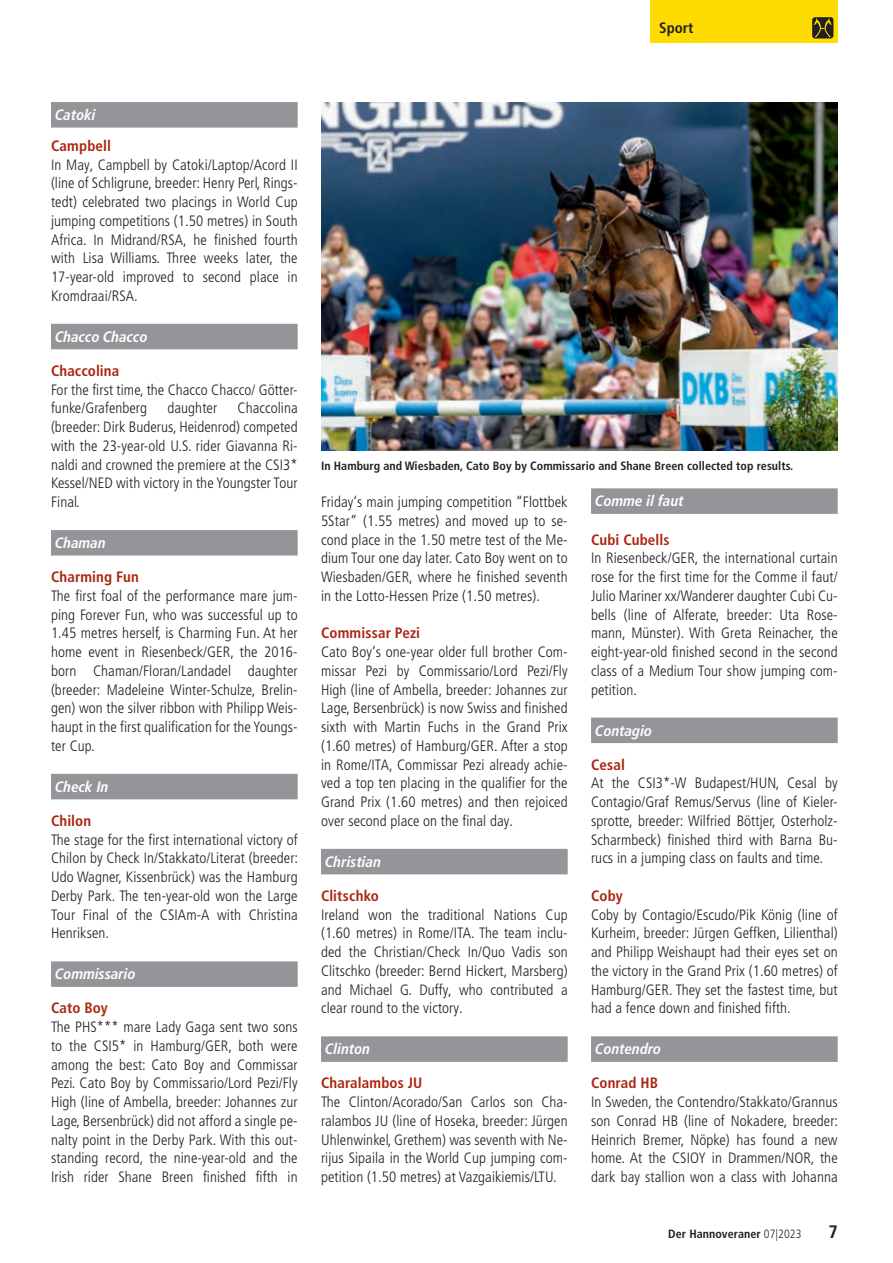
<style>
.page{position:relative;width:893px;height:1263px;background:#fff}
.page>*{position:absolute;margin:0;border:0;box-sizing:border-box;transform-origin:0 0}
.t1{font:700 condensed 18px "Frutiger LT Pro";color:#231f20}
.t2{font:300 condensed 15px/18.8px "Frutiger LT Pro";letter-spacing:.005em;color:#231f20;text-align:justify}
.t3{font:700 condensed 15px "Frutiger LT Pro";letter-spacing:.005em;color:#aa2612}
.t4{font:italic 700 condensed 15px "Frutiger LT Pro";color:#fff}
.t5{font:700 condensed 15px "Frutiger LT Pro";letter-spacing:.005em;color:#231f20}
.t6{font:700 condensed 12px "Frutiger LT Pro";letter-spacing:.005em;color:#231f20}
.s1{font-weight:300}
</style>
<div class="page">
<div style="left:651px;top:0;width:187px;height:43px;background:#ffdc01"></div>
<svg style="left:812px;top:17px;width:21px;height:21px"></svg>
<div style="left:51px;top:102px;width:247px;height:26px;background:#939598"></div>
<div style="left:51px;top:324px;width:247px;height:25px;background:#939598"></div>
<div style="left:51px;top:530px;width:247px;height:26px;background:#939598"></div>
<div style="left:51px;top:774px;width:247px;height:25px;background:#939598"></div>
<div style="left:51px;top:961px;width:247px;height:26px;background:#939598"></div>
<div style="left:321px;top:849px;width:247px;height:25px;background:#939598"></div>
<div style="left:321px;top:1036px;width:247px;height:26px;background:#939598"></div>
<div style="left:591px;top:488px;width:247px;height:26px;background:#939598"></div>
<div style="left:591px;top:717px;width:247px;height:26px;background:#939598"></div>
<div style="left:591px;top:1036px;width:247px;height:26px;background:#939598"></div>
<img style="left:321px;top:103px;width:517px;height:348px">
<p class="t5" style="left:659px;top:19px;width:36px">Sport</p>
<p class="t4" style="left:55px;top:106px;width:42px">Catoki</p>
<p class="t3" style="left:51px;top:137px;width:61px">Campbell</p>
<p class="t2" style="left:51px;top:155px;width:248px">In May, Campbell by Catoki/Laptop/Acord II (line of Schligrune, breeder: Henry Perl, Rings&shy;tedt) celebrated two placings in World Cup jumping competitions (1.50 metres) in South Africa. In Midrand/RSA, he finished fourth with Lisa Williams. Three weeks later, the 17-year-old improved to second place in Kromdraai/RSA.</p>
<p class="t4" style="left:55px;top:328px;width:94px">Chacco Chacco</p>
<p class="t3" style="left:51px;top:362px;width:70px">Chaccolina</p>
<p class="t2" style="left:51px;top:380px;width:248px">For the first time, the Chacco Chacco/ Götter&shy;funke/Grafenberg</p>
<p class="t2" style="left:51px;top:399px;width:248px;text-indent:187px">Chaccolina (breeder: Dirk Buderus, Heidenrod) competed with the 23-year-old U.S. rider Giavanna Ri&shy;naldi and crowned the premiere at the CSI3* Kessel/NED with victory in the Youngster Tour Final.</p>
<p class="t4" style="left:55px;top:534px;width:52px">Chaman</p>
<p class="t3" style="left:51px;top:568px;width:89px">Charming Fun</p>
<p class="t2" style="left:51px;top:586px;width:248px">The first foal of the performance mare jum&shy;ping Forever Fun, who was successful up to 1.45 metres herself, is Charming Fun. At her home event in Riesenbeck/GER, the 2016- born Chaman/Floran/Landadel daughter (breeder: Madeleine Winter-Schulze, Brelin&shy;gen) won the silver ribbon with Philipp Weis&shy;haupt in the first qualification for the Youngs&shy;ter Cup.</p>
<p class="t4" style="left:55px;top:778px;width:55px">Check In</p>
<p class="t3" style="left:51px;top:812px;width:42px">Chilon</p>
<p class="t2" style="left:51px;top:830px;width:249px">The stage for the first international victory of Chilon by Check In/Stakkato/Literat (breeder:<br>Udo Wagner, Kissenbrück) was the Hamburg Derby Park. The ten-year-old won the Large Tour Final of the CSIAm-A with Christina Henriksen.</p>
<p class="t4" style="left:55px;top:965px;width:82px">Commissario</p>
<p class="t3" style="left:51px;top:999px;width:58px">Cato Boy</p>
<p class="t2" style="left:51px;top:1018px;width:248px">The PHS*** mare Lady Gaga sent two sons to the CSI5* in Hamburg/GER, both were among the best: Cato Boy and Commissar Pezi. Cato Boy by Commissario/Lord Pezi/Fly High (line of Ambella, breeder: Johannes zur Lage, Bersenbrück) did not afford a single pe&shy;nalty point in the Derby Park. With this out&shy;standing record, the nine-year-old and the Irish rider Shane Breen finished fifth in</p>
<p class="t2" style="left:168px;top:399px;width:51px">daughter</p>
<p class="t6" style="left:321px;top:458px;width:474px">In Hamburg and Wiesbaden, Cato Boy by Commissario and Shane Breen collected top results.</p>
<p class="t2" style="left:321px;top:493px;width:248px">Friday‘s main jumping competition “Flottbek 5Star“ (1.55 metres) and moved up to se&shy;cond place in the 1.50 metre test of the Me&shy;dium Tour one day later. Cato Boy went on to Wiesbaden/GER, where he finished seventh in the Lotto-Hessen Prize (1.50 metres).</p>
<p class="t3" style="left:321px;top:624px;width:101px">Commissar Pezi</p>
<p class="t2" style="left:321px;top:643px;width:248px">Cato Boy‘s one-year older full brother Com&shy;missar Pezi by Commissario/Lord Pezi/Fly High (line of Ambella, breeder: Johannes zur Lage, Bersenbrück) is now Swiss and finished sixth with Martin Fuchs in the Grand Prix (1.60 metres) of Hamburg/GER. After a stop in Rome/ITA, Commissar Pezi already achie&shy;ved a top ten placing in the qualifier for the Grand Prix (1.60 metres) and then rejoiced over second place on the final day.</p>
<p class="t4" style="left:325px;top:853px;width:57px">Christian</p>
<p class="t3" style="left:321px;top:887px;width:59px">Clitschko</p>
<p class="t2" style="left:321px;top:905px;width:248px">Ireland won the traditional Nations Cup (1.60 metres) in Rome/ITA. The team inclu&shy;ded the Christian/Check In/Quo Vadis son Clitschko (breeder: Bernd Hickert, Marsberg) and Michael G. Duffy, who contributed a clear round to the victory.</p>
<p class="t4" style="left:325px;top:1040px;width:47px">Clinton</p>
<p class="t3" style="left:321px;top:1074px;width:103px">Charalambos JU</p>
<p class="t2" style="left:321px;top:1093px;width:248px">The Clinton/Acorado/San Carlos son Cha&shy;ralambos JU (line of Hoseka, breeder: Jürgen Uhlenwinkel, Grethem) was seventh with Ne&shy;rijus Sipaila in the World Cup jumping com&shy;petition (1.50 metres) at Vazgaikiemis/LTU.</p>
<p class="t4" style="left:595px;top:492px;width:90px">Comme il faut</p>
<p class="t3" style="left:591px;top:530px;width:80px">Cubi Cubells</p>
<p class="t2" style="left:591px;top:549px;width:248px">In Riesenbeck/GER, the international curtain rose for the first time for the Comme il faut/ Julio Mariner xx/Wanderer daughter Cubi Cu&shy;bells (line of Alferate, breeder: Uta Rose&shy;mann, Münster). With Greta Reinacher, the eight-year-old finished second in the second class of a Medium Tour show jumping com&shy;petition.</p>
<p class="t4" style="left:595px;top:721px;width:58px">Contagio</p>
<p class="t3" style="left:591px;top:755px;width:35px">Cesal</p>
<p class="t2" style="left:591px;top:774px;width:248px">At the CSI3*-W Budapest/HUN, Cesal by Contagio/Graf Remus/Servus (line of Kieler&shy;sprotte, breeder: Wilfried Böttjer, Osterholz-Scharmbeck) finished third with Barna Bu&shy;rucs in a jumping class on faults and time.</p>
<p class="t3" style="left:591px;top:887px;width:33px">Coby</p>
<p class="t2" style="left:591px;top:905px;width:248px">Coby by Contagio/Escudo/Pik König (line of Kurheim, breeder: Jürgen Geffken, Lilienthal) and Philipp Weishaupt had their eyes set on the victory in the Grand Prix (1.60 metres) of Hamburg/GER. They set the fastest time, but had a fence down and finished fifth.</p>
<p class="t4" style="left:595px;top:1040px;width:67px">Contendro</p>
<p class="t3" style="left:591px;top:1074px;width:69px">Conrad HB</p>
<p class="t2" style="left:591px;top:1093px;width:249px">In Sweden, the Contendro/Stakkato/Grannus son Conrad HB (line of Nokadere, breeder:<br>Heinrich Bremer, Nöpke) has found a new home. At the CSIOY in Drammen/NOR, the dark bay stallion won a class with Johanna</p>
<p class="t6" style="left:668px;top:1227px;width:135px">Der Hannoveraner <span class="s1">07|2023</span></p>
<p class="t1" style="left:828px;top:1221px;width:11px">7</p>
</div>
